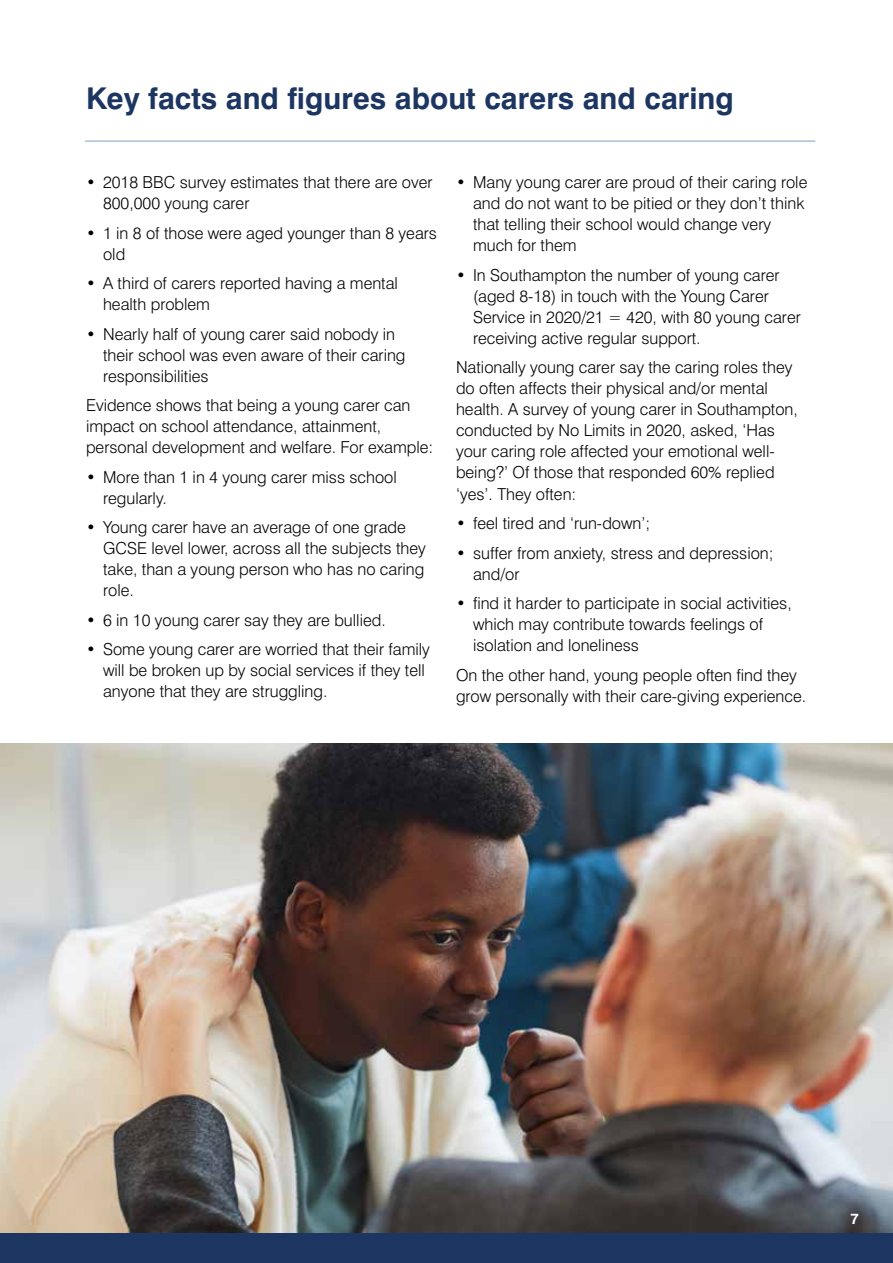
<style>
.page{position:relative;width:893px;height:1263px;background:#fff}
.page>*{position:absolute;margin:0;border:0;box-sizing:border-box;transform-origin:0 0}
.t1{font:700 30px "Swiss 721 BT";color:#1d3661}
.t2{font:300 16.5px/21px "Swiss 721 BT";color:#000}
.t3{font:700 15px "Swiss 721 BT";color:#fff}
</style>
<div class="page">
<img style="left:0;top:743px;width:893px;height:490px">
<div style="left:0;top:1233px;width:893px;height:30px;background:#1d3661"></div>
<hr style="left:85px;top:141px;width:730px;height:1px;background:#7ba0c4">
<h1 class="t1" style="left:86px;top:80px;width:649px">Key facts and figures about carers and caring</h1>
<p class="t2" style="left:103px;top:172px;width:331px;text-indent:-17px">• 2018 BBC survey estimates that there are over<br>800,000 young carer</p>
<p class="t2" style="left:103px;top:222px;width:335px;text-indent:-17px">• 1 in 8 of those were aged younger than 8 years old</p>
<p class="t2" style="left:103px;top:273px;width:296px;text-indent:-17px">• A third of carers reported having a mental health problem</p>
<p class="t2" style="left:103px;top:323px;width:304px;text-indent:-17px">• Nearly half of young carer said nobody in their school was even aware of their caring responsibilities</p>
<p class="t2" style="left:86px;top:395px;width:349px">Evidence shows that being a young carer can impact on school attendance, attainment, personal development and welfare. For example:</p>
<p class="t2" style="left:103px;top:466px;width:295px;text-indent:-17px">• More than 1 in 4 young carer miss school regularly.</p>
<p class="t2" style="left:103px;top:517px;width:324px;text-indent:-17px">• Young carer have an average of one grade GCSE level lower, across all the subjects they take, than a young person who has no caring role.</p>
<p class="t2" style="left:86px;top:609px;width:301px">• 6 in 10 young carer say they are bullied.</p>
<p class="t2" style="left:103px;top:639px;width:328px;text-indent:-17px">• Some young carer are worried that their family will be broken up by social services if they tell anyone that they are struggling.</p>
<p class="t2" style="left:473px;top:172px;width:336px;text-indent:-17px">• Many young carer are proud of their caring role and do not want to be pitied or they don’t think that telling their school would change very much for them</p>
<p class="t2" style="left:473px;top:264px;width:329px;text-indent:-17px">• In Southampton the number of young carer (aged 8-18) in touch with the Young Carer Service in 2020/21 = 420, with 80 young carer receiving active regular support.</p>
<p class="t2" style="left:456px;top:357px;width:343px">Nationally young carer say the caring roles they do often affects their physical and/or mental health. A survey of young carer in Southampton, conducted by No Limits in 2020, asked, ‘Has your caring role affected your emotional well&shy;being?’ Of those that responded 60% replied ‘yes’. They often:</p>
<p class="t2" style="left:456px;top:512px;width:196px">• feel tired and ‘run-down’;</p>
<p class="t2" style="left:473px;top:542px;width:302px;text-indent:-17px">• suffer from anxiety, stress and depression; and/or</p>
<p class="t2" style="left:473px;top:592px;width:320px;text-indent:-17px">• find it harder to participate in social activities, which may contribute towards feelings of isolation and loneliness</p>
<p class="t2" style="left:456px;top:664px;width:352px">On the other hand, young people often find they grow personally with their care-giving experience.</p>
<p class="t3" style="left:850px;top:1209px;width:10px">7</p>
</div>
